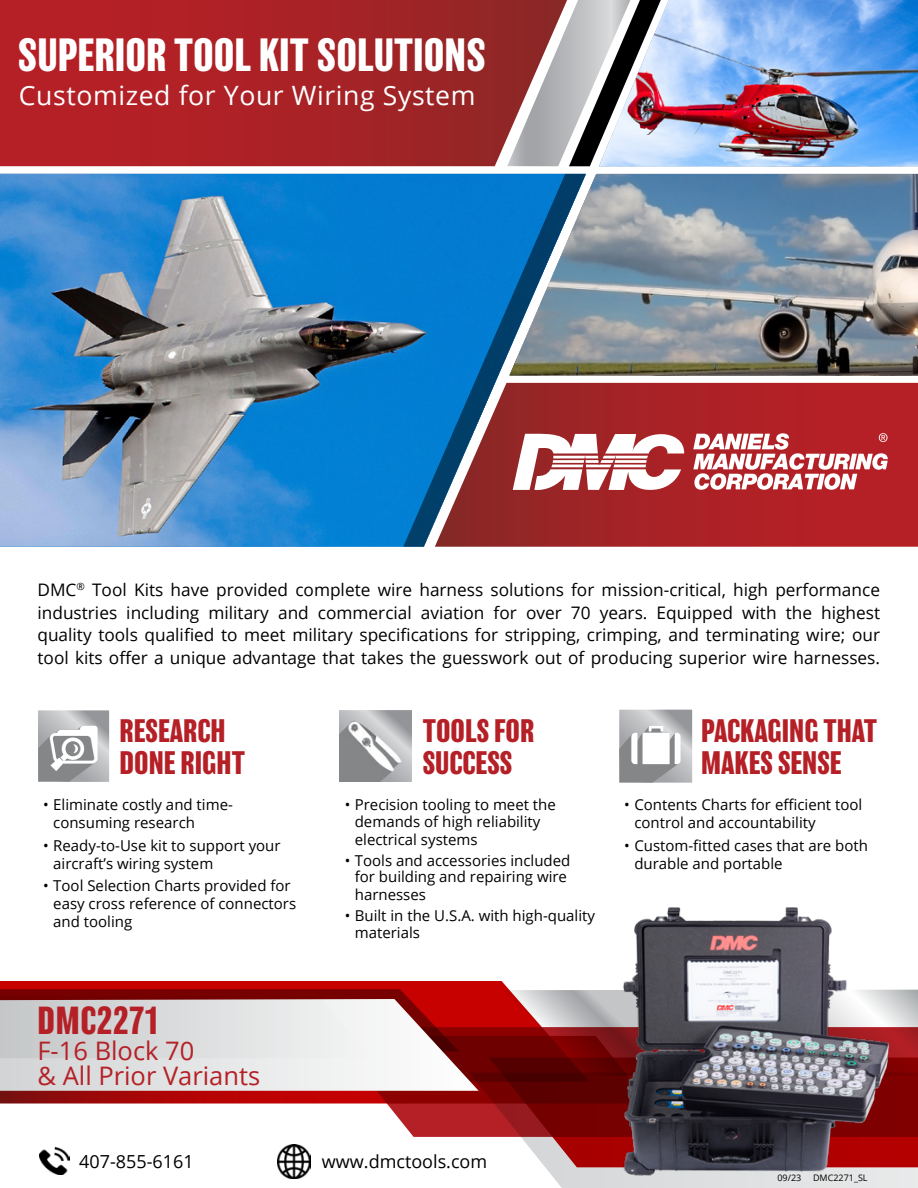
<style>
.page{position:relative;width:918px;height:1188px;background:#fff}
.page>*{position:absolute;margin:0;border:0;box-sizing:border-box;transform-origin:0 0}
.t1{font:700 42.9px "Balboa";color:#fff}
.t2{font:700 36px "Balboa";letter-spacing:.02em;color:#b52026}
.t3{font:700 30px/31.5px "Balboa";color:#b52026}
.t4{font:26.55px "Open Sans";letter-spacing:.02em;color:#fff}
.t5{font:25.5px/25.5px "Open Sans";color:#b52026}
.t6{font:18px "Open Sans";color:#000}
.t7{font:17.25px/22.5px "Open Sans";color:#000;text-align:justify}
.t8{font:15px/18px "Open Sans";color:#000}
.t9{font:9px "Open Sans";color:#000}
</style>
<div class="page">
<svg style="left:0;top:0;width:507px;height:166px;background:#a92226"></svg>
<svg style="left:507px;top:0;width:92px;height:166px"></svg>
<svg style="left:586px;top:383px;width:332px;height:164px;background:#ae2126"></svg>
<img style="left:586px;top:174px;width:332px;height:202px">
<img style="left:0;top:174px;width:403px;height:373px">
<img style="left:599px;top:0;width:319px;height:166px">
<svg style="left:403px;top:174px;width:183px;height:373px;background:#416c9a"></svg>
<svg style="left:693px;top:433px;width:195px;height:57px"></svg>
<svg style="left:513px;top:429px;width:172px;height:61px"></svg>
<svg style="left:387px;top:1104px;width:82px;height:33px;fill:#b52026"></svg>
<div style="left:0;top:981px;width:488px;height:55px;background:#c70000"></div>
<svg style="left:0;top:1036px;width:488px;height:68px;background:#a50b0b"></svg>
<svg style="left:469px;top:1073px;width:449px;height:115px"></svg>
<svg style="left:0;top:999px;width:479px;height:92px"></svg>
<svg style="left:0;top:989px;width:459px;height:69px"></svg>
<svg style="left:38px;top:711px;width:71px;height:71px"></svg>
<img style="left:340px;top:710px;width:71px;height:72px">
<svg style="left:619px;top:710px;width:73px;height:73px"></svg>
<img style="left:39px;top:1147px;width:30px;height:28px">
<img style="left:277px;top:1145px;width:33px;height:33px">
<img style="left:488px;top:907px;width:430px;height:271px">
<h1 class="t1" style="left:17px;top:31px;width:470px">SUPERIOR TOOL KIT SOLUTIONS</h1>
<h3 class="t4" style="left:19px;top:77px;width:458px">Customized for Your Wiring System</h3>
<p class="t7" style="left:37px;top:578px;width:844px">DMC<sup>®</sup> Tool Kits have provided complete wire harness solutions for mission-critical, high performance industries including military and commercial aviation for over 70 years. Equipped with the highest quality tools qualified to meet military specifications for stripping, crimping, and terminating wire; our tool kits offer a unique advantage that takes the guesswork out of producing superior wire harnesses.</p>
<h3 class="t3" style="left:120px;top:715px;width:127px">RESEARCH<br>DONE RIGHT</h3>
<p class="t8" style="left:53px;top:796px;width:181px;text-indent:-10px">• Eliminate costly and time&shy;consuming research</p>
<p class="t8" style="left:53px;top:836px;width:229px;text-indent:-10px">• Ready-to-Use kit to support your aircraft’s wiring system</p>
<p class="t8" style="left:53px;top:877px;width:244px;text-indent:-10px">• Tool Selection Charts provided for easy cross reference of connectors and tooling</p>
<h2 class="t2" style="left:38px;top:1000px;width:123px">DMC2271</h2>
<h3 class="t5" style="left:38px;top:1037px;width:224px">F-16 Block 70<br>&amp; All Prior Variants</h3>
<h3 class="t3" style="left:423px;top:715px;width:113px">TOOLS FOR<br>SUCCESS</h3>
<p class="t8" style="left:345px;top:796px;width:213px;line-height:16.5px;text-align:center">• Precision tooling to meet the demands of high reliability</p>
<p class="t8" style="left:355px;top:830px;width:124px">electrical systems</p>
<p class="t8" style="left:345px;top:852px;width:227px;line-height:16.5px;text-align:center">• Tools and accessories included for building and repairing wire</p>
<p class="t8" style="left:355px;top:886px;width:73px">harnesses</p>
<p class="t8" style="left:355px;top:907px;width:242px;line-height:16.5px;text-indent:-10px">• Built in the U.S.A. with high-quality materials</p>
<p class="t6" style="left:79px;top:1149px;width:116px">407-855-6161</p>
<p class="t6" style="left:322px;top:1149px;width:167px">www.dmctools.com</p>
<h3 class="t3" style="left:701px;top:715px;width:178px">PACKAGING THAT<br>MAKES SENSE</h3>
<p class="t8" style="left:634px;top:796px;width:230px;text-indent:-10px">• Contents Charts for efficient tool control and accountability</p>
<p class="t8" style="left:634px;top:836px;width:235px;text-indent:-10px">• Custom-fitted cases that are both durable and portable</p>
<p class="t9" style="left:777px;top:1171px;width:25px">09/23</p>
<p class="t9" style="left:813px;top:1171px;width:56px">DMC2271_SL</p>
</div>
